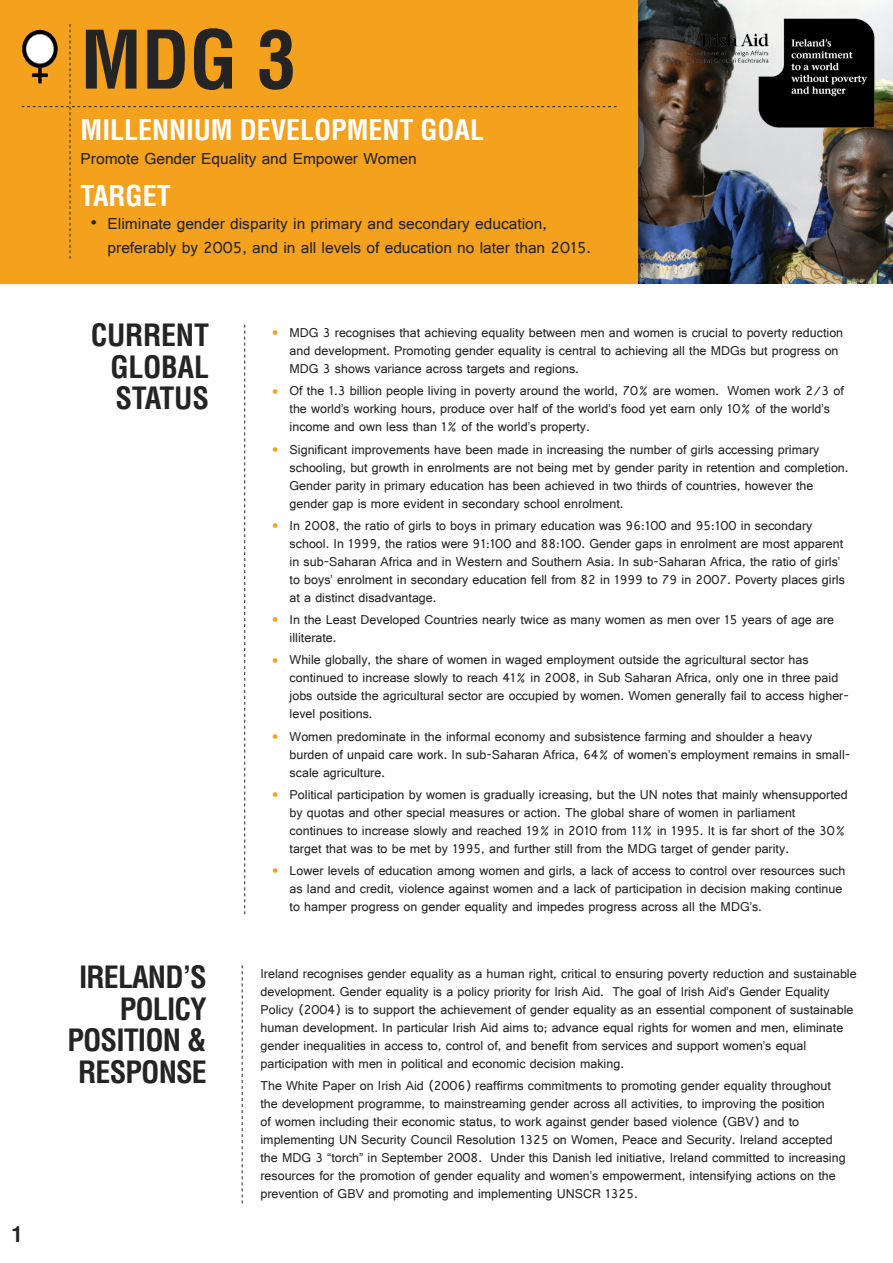
<style>
.page{position:relative;width:893px;height:1263px;background:#fff}
.page>*{position:absolute;margin:0;border:0;box-sizing:border-box;transform-origin:0 0}
.t1{font:700 condensed 78.45px "Helvetica LT Std";color:#242424}
.t2{font:700 condensed 30px/31.5px "Helvetica LT Std";letter-spacing:-.03em;color:#242424;text-align:justify}
.t3{font:700 condensed 27.9px "Helvetica LT Std";color:#fff}
.t4{font:700 condensed 21px "Helvetica LT Std";color:#242424}
.t5{font:16.8px/23.7px "Gautami";color:#242424}
.t6{font:13.5px/18px "Gautami";color:#242424}
.s1{font-family:"Knockout HTF49 Liteweight";font-size:19.5px;color:#f4a11e}
</style>
<div class="page">
<img style="left:665px;top:0;width:228px;height:283px">
<div style="left:0;top:0;width:665px;height:290px;background:#000;opacity:.73"></div>
<div style="left:0;top:0;width:638px;height:283px;background:#f4a11e"></div>
<svg style="left:244px;top:325px;width:1px;height:589px"></svg>
<svg style="left:22px;top:24px;width:595px;height:235px"></svg>
<img style="left:22px;top:26px;width:45px;height:65px">
<img style="left:674px;top:8px;width:208px;height:120px">
<svg style="left:242px;top:965px;width:1px;height:238px"></svg>
<h3 class="t4" style="left:12px;top:1221px;width:12px">1</h3>
<h1 class="t1" style="left:81px;top:11px;width:217px">MDG 3</h1>
<h3 class="t3" style="left:81px;top:113px;width:405px">MILLENNIUM DEVELOPMENT GOAL</h3>
<p class="t5" style="left:81px;top:146px;width:338px">Promote Gender Equality and Empower Women</p>
<h3 class="t3" style="left:81px;top:178px;width:92px">TARGET</h3>
<p class="t5" style="left:108px;top:212px;width:485px;text-indent:-17px">• Eliminate gender disparity in primary and secondary education, preferably by 2005, and in all levels of education no later than 2015.</p>
<h2 class="t2" style="left:110px;top:319px;width:100px;text-indent:-20px">CURRENT GLOBAL STATUS</h2>
<p class="t6" style="left:290px;top:323px;width:555px;text-indent:-17px"><span class="s1">•</span> MDG 3 recognises that achieving equality between men and women is crucial to poverty reduction and development. Promoting gender equality is central to achieving all the MDGs but progress on<br>MDG 3 shows variance across targets and regions.</p>
<p class="t6" style="left:290px;top:382px;width:556px;text-indent:-17px"><span class="s1">•</span> Of the 1.3 billion people living in poverty around the world, 70% are women. Women work 2/3 of the world’s working hours, produce over half of the world’s food yet earn only 10% of the world’s income and own less than 1% of the world’s property.</p>
<p class="t6" style="left:290px;top:440px;width:560px;text-indent:-17px"><span class="s1">•</span> Significant improvements have been made in increasing the number of girls accessing primary schooling, but growth in enrolments are not being met by gender parity in retention and completion.<br>Gender parity in primary education has been achieved in two thirds of countries, however the gender gap is more evident in secondary school enrolment.</p>
<p class="t6" style="left:290px;top:516px;width:557px;text-indent:-17px"><span class="s1">•</span> In 2008, the ratio of girls to boys in primary education was 96:100 and 95:100 in secondary school. In 1999, the ratios were 91:100 and 88:100. Gender gaps in enrolment are most apparent in sub-Saharan Africa and in Western and Southern Asia. In sub-Saharan Africa, the ratio of girls’ to boys’ enrolment in secondary education fell from 82 in 1999 to 79 in 2007. Poverty places girls at a distinct disadvantage.</p>
<p class="t6" style="left:290px;top:610px;width:546px;text-indent:-17px"><span class="s1">•</span> In the Least Developed Countries nearly twice as many women as men over 15 years of age are illiterate.</p>
<p class="t6" style="left:290px;top:651px;width:561px;text-indent:-17px"><span class="s1">•</span> While globally, the share of women in waged employment outside the agricultural sector has continued to increase slowly to reach 41% in 2008, in Sub Saharan Africa, only one in three paid jobs outside the agricultural sector are occupied by women. Women generally fail to access higher&shy;level positions.</p>
<p class="t6" style="left:290px;top:727px;width:562px;text-indent:-17px"><span class="s1">•</span> Women predominate in the informal economy and subsistence farming and shoulder a heavy burden of unpaid care work. In sub-Saharan Africa, 64% of women’s employment remains in small&shy;scale agriculture.</p>
<p class="t6" style="left:290px;top:785px;width:560px;text-indent:-17px"><span class="s1">•</span> Political participation by women is gradually icreasing, but the UN notes that mainly whensupported by quotas and other special measures or action. The global share of women in parliament continues to increase slowly and reached 19% in 2010 from 11% in 1995. It is far short of the 30% target that was to be met by 1995, and further still from the MDG target of gender parity.</p>
<p class="t6" style="left:290px;top:861px;width:557px;text-indent:-17px"><span class="s1">•</span> Lower levels of education among women and girls, a lack of access to control over resources such as land and credit, violence against women and a lack of participation in decision making continue to hamper progress on gender equality and impedes progress across all the MDG’s.</p>
<h2 class="t2" style="left:67px;top:961px;width:141px;text-align:right">IRELAND’S<br>POLICY<br>POSITION &amp;<br>RESPONSE</h2>
<p class="t6" style="left:260px;top:964px;width:598px">Ireland recognises gender equality as a human right, critical to ensuring poverty reduction and sustainable development. Gender equality is a policy priority for Irish Aid. The goal of Irish Aid’s Gender Equality Policy (2004) is to support the achievement of gender equality as an essential component of sustainable human development. In particular Irish Aid aims to; advance equal rights for women and men, eliminate gender inequalities in access to, control of, and benefit from services and support women’s equal participation with men in political and economic decision making.</p>
<p class="t6" style="left:260px;top:1076px;width:587px">The White Paper on Irish Aid (2006) reaffirms commitments to promoting gender equality throughout the development programme, to mainstreaming gender across all activities, to improving the position<br>of women including their economic status, to work against gender based violence (GBV) and to implementing UN Security Council Resolution 1325 on Women, Peace and Security. Ireland accepted the MDG 3 “torch” in September 2008. Under this Danish led initiative, Ireland committed to increasing resources for the promotion of gender equality and women’s empowerment, intensifying actions on the prevention of GBV and promoting and implementing UNSCR 1325.</p>
</div>
